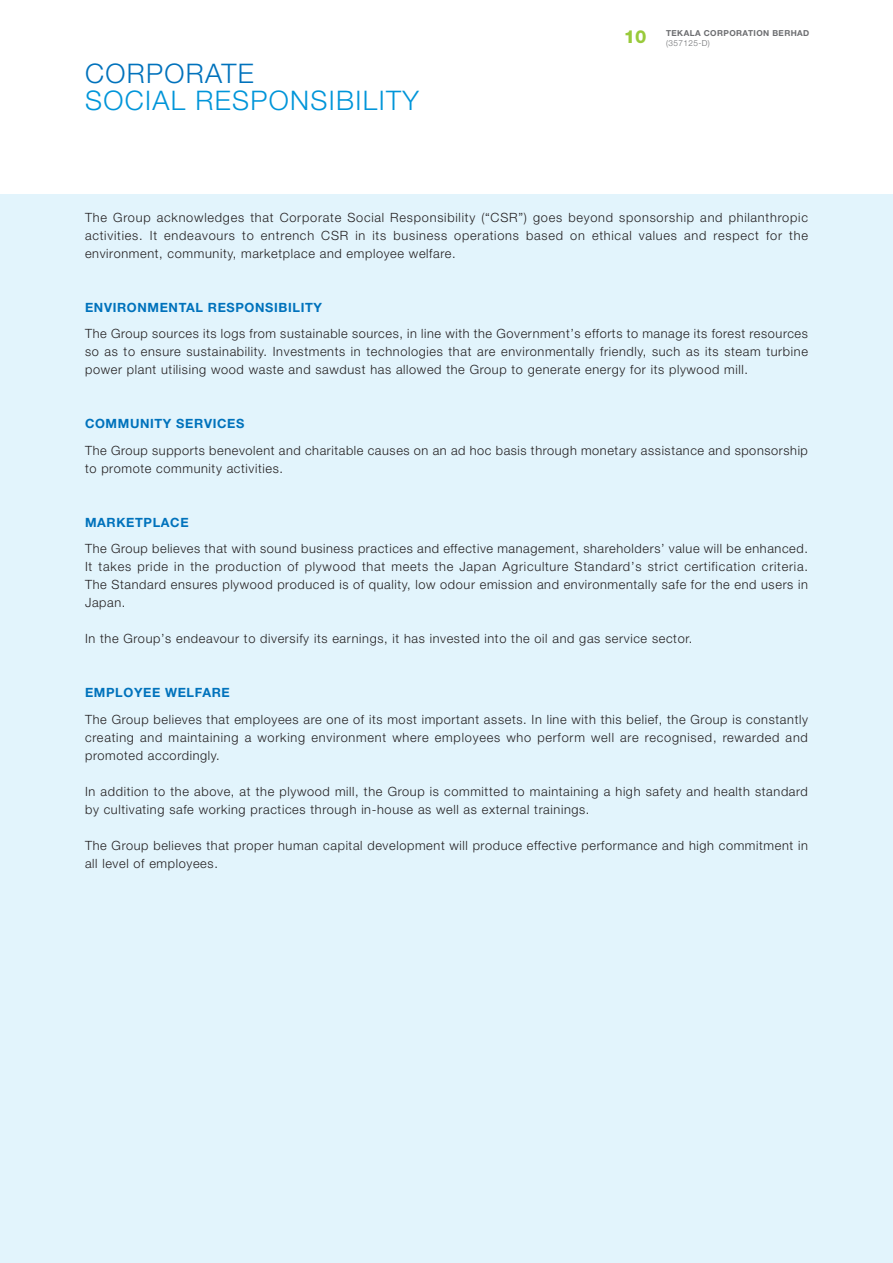
<style>
.page{position:relative;width:893px;height:1263px;background:#fff}
.page>*{position:absolute;margin:0;border:0;box-sizing:border-box;transform-origin:0 0}
.t1{font:300 27px "Helvetica Neue";letter-spacing:.05em;color:#0095d9}
.t2{font:300 27px "Helvetica Neue";letter-spacing:.05em;color:#0072bc}
.t3{font:300 12.75px/18px "Helvetica Neue";letter-spacing:.05em;color:#231f20;text-align:justify}
.t4{font:700 12.75px "Helvetica Neue";letter-spacing:.05em;color:#0072bc}
.t5{font:700 8.25px/9.9px "Helvetica Neue";letter-spacing:.05em;color:#6c6d70}
.s1{font-weight:300}
</style>
<div class="page">
<div style="left:0;top:194px;width:893px;height:1069px;background:#e2f4fc"></div>
<h1 class="t2" style="left:85px;top:64px;width:170px">CORPORATE</h1>
<h1 class="t1" style="left:85px;top:91px;width:335px">SOCIAL RESPONSIBILITY</h1>
<p class="t5" style="left:624px;top:29px;width:187px;text-indent:42px">TEKALA CORPORATION BERHAD<br><sup>10</sup> <span class="s1">(357125-D)</span></p>
<p class="t3" style="left:85px;top:209px;width:724px">The Group acknowledges that Corporate Social Responsibility (“CSR”) goes beyond sponsorship and philanthropic activities. It endeavours to entrench CSR in its business operations based on ethical values and respect for the environment, community, marketplace and employee welfare.</p>
<p class="t4" style="left:85px;top:303px;width:239px">ENVIRONMENTAL RESPONSIBILITY</p>
<p class="t3" style="left:85px;top:326px;width:724px">The Group sources its logs from sustainable sources, in line with the Government’s efforts to manage its forest resources so as to ensure sustainability. Investments in technologies that are environmentally friendly, such as its steam turbine power plant utilising wood waste and sawdust has allowed the Group to generate energy for its plywood mill.</p>
<p class="t4" style="left:85px;top:419px;width:161px">COMMUNITY SERVICES</p>
<p class="t3" style="left:85px;top:442px;width:724px">The Group supports benevolent and charitable causes on an ad hoc basis through monetary assistance and sponsorship to promote community activities.</p>
<p class="t4" style="left:85px;top:518px;width:105px">MARKETPLACE</p>
<p class="t3" style="left:85px;top:541px;width:724px">The Group believes that with sound business practices and effective management, shareholders’ value will be enhanced.<br>It takes pride in the production of plywood that meets the Japan Agriculture Standard’s strict certification criteria.<br>The Standard ensures plywood produced is of quality, low odour emission and environmentally safe for the end users in Japan.</p>
<p class="t3" style="left:85px;top:631px;width:609px">In the Group’s endeavour to diversify its earnings, it has invested into the oil and gas service sector.</p>
<p class="t4" style="left:85px;top:688px;width:146px">EMPLOYEE WELFARE</p>
<p class="t3" style="left:85px;top:711px;width:724px">The Group believes that employees are one of its most important assets. In line with this belief, the Group is constantly creating and maintaining a working environment where employees who perform well are recognised, rewarded and promoted accordingly.</p>
<p class="t3" style="left:85px;top:783px;width:724px">In addition to the above, at the plywood mill, the Group is committed to maintaining a high safety and health standard by cultivating safe working practices through in-house as well as external trainings.</p>
<p class="t3" style="left:85px;top:837px;width:724px">The Group believes that proper human capital development will produce effective performance and high commitment in all level of employees.</p>
</div>
